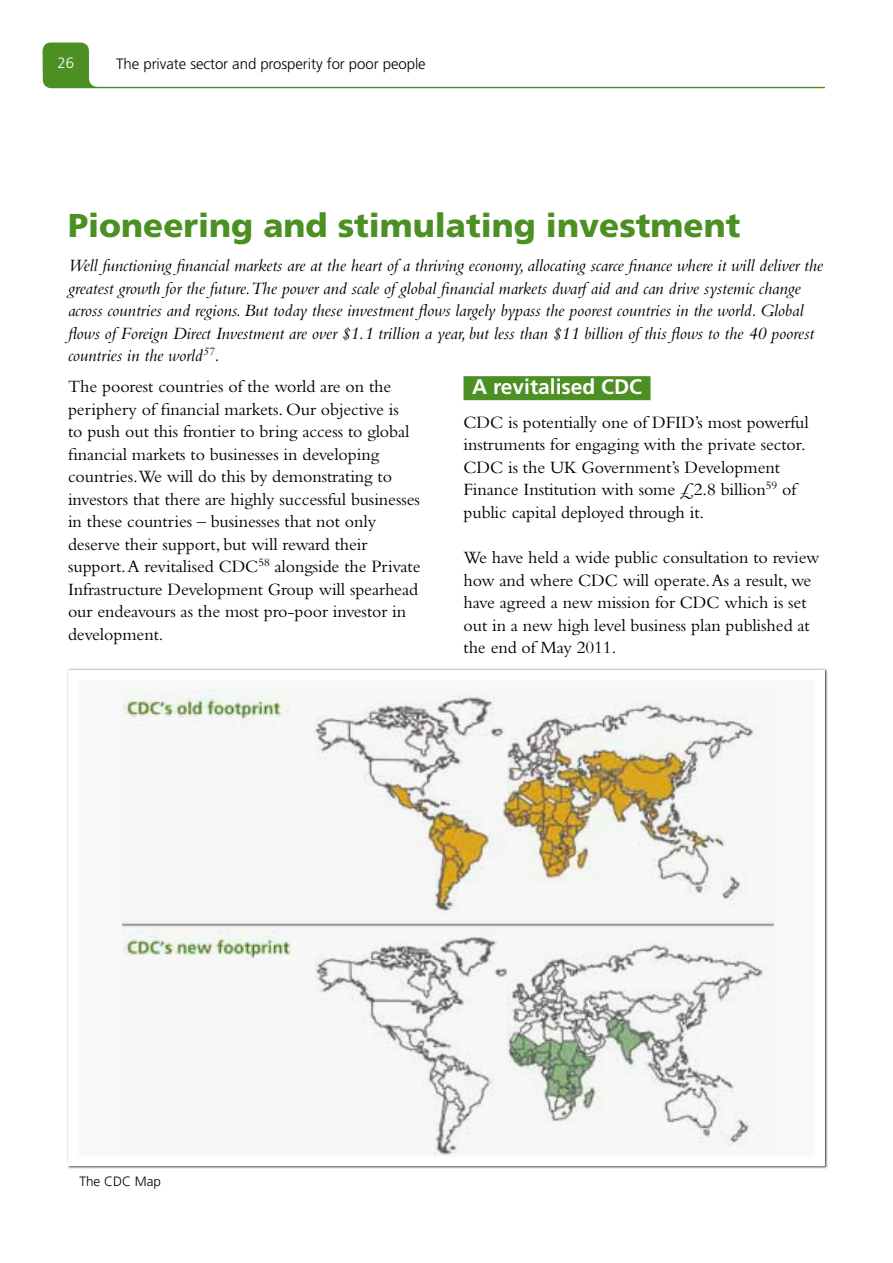
<style>
.page{position:relative;width:893px;height:1263px;background:#fff}
.page>*{position:absolute;margin:0;border:0;box-sizing:border-box;transform-origin:0 0}
.t1{font:900 33px "Frutiger LT Std";color:#4c8f22}
.t2{font:700 21px "Frutiger LT Std";color:#fff}
.t3{font:18px/22.5px "Bembo";letter-spacing:-.005em;color:#000}
.t4{font:italic 18px/22.5px "Bembo";letter-spacing:-.005em;color:#000}
.t5{font:300 15px "Frutiger LT Std";letter-spacing:-.005em;color:#000}
.t6{font:300 15px "Frutiger LT Std";color:#fff}
.t7{font:300 13.5px "Frutiger LT Std";color:#000}
</style>
<div class="page">
<svg style="left:42px;top:43px;width:783px;height:45px"></svg>
<div style="left:463px;top:376px;width:187px;height:24px;background:#4c8f22"></div>
<div style="left:68px;top:670px;width:757px;height:496px;background:#f7f8f7"></div>
<img style="left:123px;top:690px;width:650px;height:467px">
<p class="t6" style="left:57px;top:54px;width:18px">26</p>
<p class="t5" style="left:116px;top:55px;width:311px">The private sector and prosperity for poor people</p>
<h1 class="t1" style="left:68px;top:206px;width:674px">Pioneering and stimulating investment</h1>
<p class="t4" style="left:68px;top:254px;width:757px">Well functioning financial markets are at the heart of a thriving economy, allocating scarce finance where it will deliver the greatest growth for the future.The power and scale of global financial markets dwarf aid and can drive systemic change across countries and regions. But today these investment flows largely bypass the poorest countries in the world. Global flows of Foreign Direct Investment are over $1.1 trillion a year, but less than $11 billion of this flows to the 40 poorest countries in the world<sup>57</sup>.</p>
<p class="t3" style="left:68px;top:375px;width:354px">The poorest countries of the world are on the periphery of financial markets. Our objective is<br>to push out this frontier to bring access to global financial markets to businesses in developing countries.We will do this by demonstrating to investors that there are highly successful businesses in these countries – businesses that not only deserve their support, but will reward their support. A revitalised CDC<sup>58</sup> alongside the Private Infrastructure Development Group will spearhead our endeavours as the most pro-poor investor in development.</p>
<p class="t2" style="left:472px;top:375px;width:171px">A revitalised CDC</p>
<p class="t3" style="left:463px;top:411px;width:347px">CDC is potentially one of DFID’s most powerful instruments for engaging with the private sector.<br>CDC is the UK Government’s Development Finance Institution with some £2.8 billion<sup>59</sup> of public capital deployed through it.</p>
<p class="t3" style="left:463px;top:546px;width:358px">We have held a wide public consultation to review how and where CDC will operate. As a result, we have agreed a new mission for CDC which is set out in a new high level business plan published at the end of May 2011.</p>
<p class="t7" style="left:79px;top:1173px;width:83px">The CDC Map</p>
</div>
